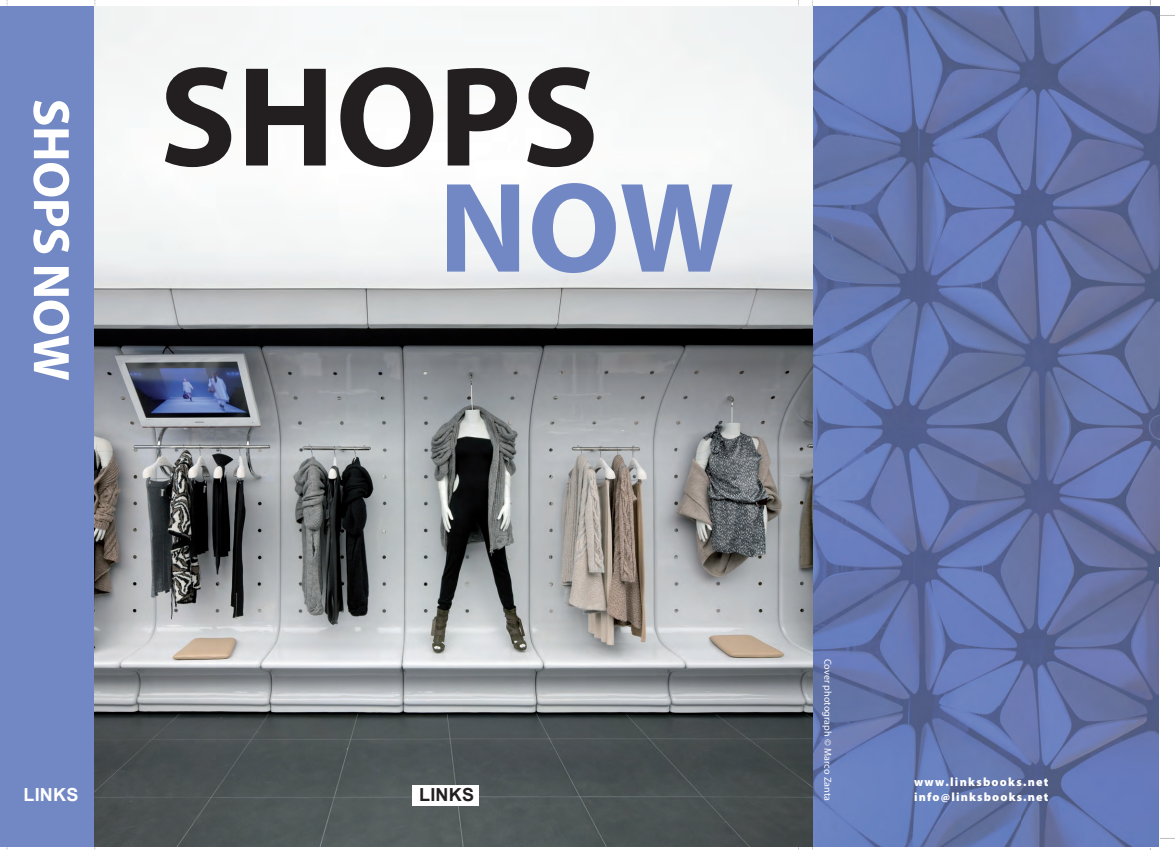
<style>
.page{position:relative;width:1175px;height:850px;background:#fff}
.page>*{position:absolute;margin:0;border:0;box-sizing:border-box;transform-origin:0 0}
.t1{font:700 143.3px "Myriad Pro";color:#231f20}
.t2{font:700 129.1px "Myriad Pro";color:#7288c4}
.t3{font:700 51.7px "Myriad Pro";letter-spacing:-.01em;color:#fff}
.t4{font:700 18px "Arial";letter-spacing:.015em;color:#231f20}
.t5{font:700 18px "Arial";letter-spacing:.015em;color:#fff}
.t6{font:900 12px "Myriad Pro";letter-spacing:.095em;color:#fff}
.t7{font:10px "Myriad Pro";letter-spacing:.01em;color:#fff}
</style>
<div class="page">
<div style="left:0;top:7px;width:1158px;height:839px;background:#7288c4"></div>
<img style="left:95px;top:6px;width:1063px;height:840px">
<div style="left:412px;top:784px;width:67px;height:21px;background:#fff"></div>
<svg style="left:1159px;top:14px;width:15px;height:2px"></svg>
<h3 class="t3" style="left:85px;top:99px;width:283px;rotate:90deg">SHOPS NOW</h3>
<h1 class="t1" style="left:159px;top:24px;width:441px">SHOPS</h1>
<h2 class="t2" style="left:438px;top:144px;width:297px">NOW</h2>
<p class="t7" style="left:834px;top:658px;width:144px;rotate:90deg">Cover photograph © Marco Zanta</p>
<p class="t6" style="left:914px;top:773px;width:136px">www.linksbooks.net</p>
<h3 class="t4" style="left:419px;top:782px;width:57px">LINKS</h3>
<h3 class="t5" style="left:23px;top:782px;width:57px">LINKS</h3>
<p class="t6" style="left:914px;top:788px;width:136px">info@linksbooks.net</p>
</div>
